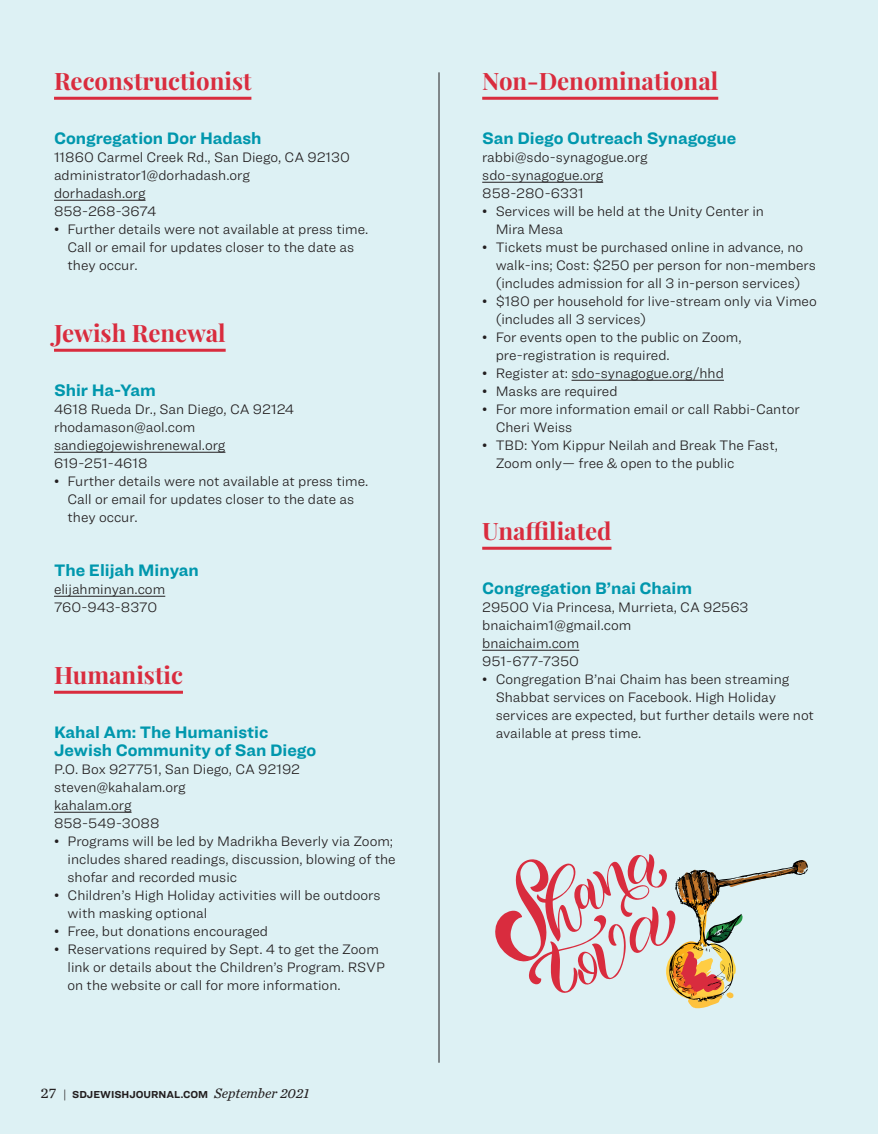
<style>
.page{position:relative;width:878px;height:1134px;background:#fff}
.page>*{position:absolute;margin:0;border:0;box-sizing:border-box;transform-origin:0 0}
.t1{font:700 24px "Playfair Display";color:#d92c3e}
.t2{font:700 17.25px/18px "Ringside";color:#0097ad}
.t3{font:300 14.25px/18px "Ringside";color:#231f20}
.t4{font:700 10.5px "Ringside";color:#231f20}
.s1{font-family:"Chronicle Text G2";font-weight:400;font-size:15px}
.s2{font-family:"Chronicle Text G2";font-weight:400;font-size:12px}
.s3{font-family:"Chronicle Text G2";font-weight:400;font-style:italic;font-size:14.25px}
</style>
<div class="page">
<div style="left:439px;top:0;width:439px;height:1134px;background:#ddf1f4"></div>
<div style="left:0;top:0;width:439px;height:1134px;background:#ddf1f4"></div>
<svg style="left:495px;top:854px;width:312px;height:154px"></svg>
<hr style="left:482px;top:97px;width:236px;height:3px;background:#d92c3e">
<hr style="left:482px;top:182px;width:121px;height:1px;background:#231f20">
<hr style="left:571px;top:380px;width:153px;height:1px;background:#231f20">
<hr style="left:482px;top:547px;width:129px;height:3px;background:#d92c3e">
<hr style="left:482px;top:650px;width:97px;height:1px;background:#231f20">
<hr style="left:54px;top:97px;width:197px;height:3px;background:#d92c3e">
<hr style="left:54px;top:200px;width:91px;height:1px;background:#231f20">
<hr style="left:54px;top:349px;width:172px;height:3px;background:#d92c3e">
<hr style="left:54px;top:452px;width:171px;height:1px;background:#231f20">
<hr style="left:54px;top:596px;width:111px;height:1px;background:#231f20">
<hr style="left:54px;top:691px;width:129px;height:3px;background:#d92c3e">
<hr style="left:54px;top:812px;width:78px;height:1px;background:#231f20">
<hr style="left:439px;top:72px;width:1px;height:991px;background:#231f20">
<h1 class="t1" style="left:54px;top:66px;width:199px">Reconstructionist</h1>
<p class="t2" style="left:54px;top:129px;width:209px">Congregation Dor Hadash</p>
<p class="t3" style="left:54px;top:148px;width:297px">11860 Carmel Creek Rd., San Diego, CA 92130 administrator1@dorhadash.org<br>dorhadash.org<br>858-268-3674</p>
<p class="t3" style="left:67px;top:220px;width:302px;text-indent:-13px">• Further details were not available at press time.<br>Call or email for updates closer to the date as they occur.</p>
<h1 class="t1" style="left:54px;top:318px;width:173px">Jewish Renewal</h1>
<p class="t2" style="left:54px;top:381px;width:103px">Shir Ha-Yam</p>
<p class="t3" style="left:54px;top:400px;width:241px">4618 Rueda Dr., San Diego, CA 92124 rhodamason@aol.com sandiegojewishrenewal.org<br>619-251-4618</p>
<p class="t3" style="left:67px;top:472px;width:302px;text-indent:-13px">• Further details were not available at press time.<br>Call or email for updates closer to the date as they occur.</p>
<p class="t2" style="left:54px;top:561px;width:146px">The Elijah Minyan</p>
<p class="t3" style="left:54px;top:580px;width:113px">elijahminyan.com<br>760-943-8370</p>
<h1 class="t1" style="left:54px;top:660px;width:130px">Humanistic</h1>
<p class="t2" style="left:54px;top:723px;width:264px">Kahal Am: The Humanistic<br>Jewish Community of San Diego</p>
<p class="t3" style="left:54px;top:760px;width:247px">P.O. Box 927751, San Diego, CA 92192 steven@kahalam.org<br>kahalam.org<br>858-549-3088</p>
<p class="t3" style="left:67px;top:832px;width:329px;text-indent:-13px">• Programs will be led by Madrikha Beverly via Zoom; includes shared readings, discussion, blowing of the shofar and recorded music</p>
<p class="t3" style="left:67px;top:886px;width:314px;text-indent:-13px">• Children’s High Holiday activities will be outdoors with masking optional</p>
<p class="t3" style="left:54px;top:922px;width:215px">• Free, but donations encouraged</p>
<p class="t3" style="left:67px;top:940px;width:319px;text-indent:-13px">• Reservations required by Sept. 4 to get the Zoom link or details about the Children’s Program. RSVP on the website or call for more information.</p>
<p class="t4" style="left:40px;top:1086px;width:270px"><span class="s1">27</span> <span class="s2">|</span> SDJEWISHJOURNAL.COM <span class="s3">September 2021</span></p>
<h1 class="t1" style="left:482px;top:66px;width:237px">Non-Denominational</h1>
<p class="t2" style="left:482px;top:129px;width:256px">San Diego Outreach Synagogue</p>
<p class="t3" style="left:482px;top:148px;width:167px">rabbi@sdo-synagogue.org sdo-synagogue.org<br>858-280-6331</p>
<p class="t3" style="left:495px;top:202px;width:270px;text-indent:-13px">• Services will be held at the Unity Center in<br>Mira Mesa</p>
<p class="t3" style="left:495px;top:238px;width:321px;text-indent:-13px">• Tickets must be purchased online in advance, no walk-ins; Cost: $250 per person for non‑members (includes admission for all 3 in‑person services)</p>
<p class="t3" style="left:495px;top:292px;width:322px;text-indent:-13px">• $180 per household for live-stream only via Vimeo (includes all 3 services)</p>
<p class="t3" style="left:495px;top:328px;width:247px;text-indent:-13px">• For events open to the public on Zoom, pre‑registration is required.</p>
<p class="t3" style="left:482px;top:364px;width:243px">• Register at: sdo-synagogue.org/hhd</p>
<p class="t3" style="left:482px;top:382px;width:137px">• Masks are required</p>
<p class="t3" style="left:495px;top:400px;width:305px;text-indent:-13px">• For more information email or call Rabbi-Cantor<br>Cheri Weiss</p>
<p class="t3" style="left:495px;top:436px;width:284px;text-indent:-13px">• TBD: Yom Kippur Neilah and Break The Fast,<br>Zoom only— free &amp; open to the public</p>
<h1 class="t1" style="left:482px;top:516px;width:131px">Unaffiliated</h1>
<p class="t2" style="left:482px;top:579px;width:211px">Congregation B’nai Chaim</p>
<p class="t3" style="left:482px;top:598px;width:268px">29500 Via Princesa, Murrieta, CA 92563 bnaichaim1@gmail.com<br>bnaichaim.com<br>951-677-7350</p>
<p class="t3" style="left:495px;top:670px;width:320px;text-indent:-13px">• Congregation B’nai Chaim has been streaming Shabbat services on Facebook. High Holiday services are expected, but further details were not available at press time.</p>
</div>
